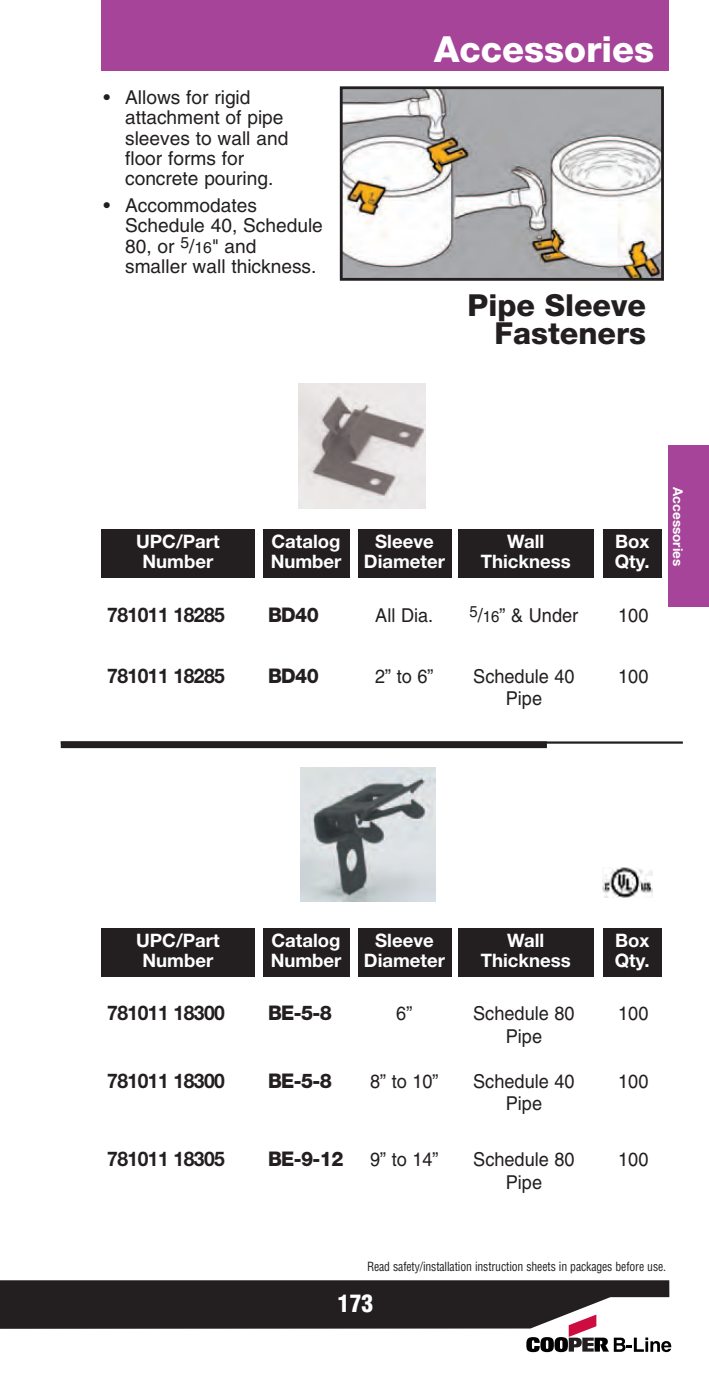
<style>
.page{position:relative;width:709px;height:1377px;background:#fff}
.page>*{position:absolute;margin:0;border:0;box-sizing:border-box;transform-origin:0 0}
.t1{font:800 36px "Helvetica Neue";color:#fff}
.t2{font:800 30.38px/28.1px "Helvetica Neue";color:#231f20;text-align:right}
.t3{font:900 condensed 23.62px "Helvetica";color:#fff}
.t4{font:700 20.25px "Helvetica Neue";letter-spacing:-.03em;color:#231f20;scale:.95 1}
.t5{font:800 20.25px "Helvetica Neue";letter-spacing:-.03em;color:#231f20;scale:.95 1}
.t6{font:19.12px/20.2px "Helvetica";color:#231f20}
.t7{font:19.12px "Helvetica";color:#231f20;scale:.95 1}
.t8{font:700 18.45px/20.2px "Helvetica Neue";color:#fff;text-align:center}
.t9{font:700 13.5px "Helvetica Neue";color:#fff}
.t10{font:condensed 12.38px "Helvetica";letter-spacing:-.01em;color:#231f20;scale:.95 1}
.s1{font-size:15.75px}
</style>
<div class="page">
<div style="left:101px;top:0;width:567px;height:71px;background:#a54499"></div>
<img style="left:344px;top:90px;width:316px;height:187px">
<div style="left:340px;top:86px;width:324px;height:195px;border:3px solid #231f20"></div>
<img style="left:299px;top:383px;width:127px;height:125px">
<div style="left:101px;top:529px;width:153px;height:49px;background:#231f20"></div>
<div style="left:458px;top:529px;width:135px;height:49px;background:#231f20"></div>
<div style="left:358px;top:529px;width:93px;height:49px;background:#231f20"></div>
<div style="left:263px;top:529px;width:86px;height:49px;background:#231f20"></div>
<div style="left:603px;top:529px;width:59px;height:49px;background:#231f20"></div>
<div style="left:101px;top:928px;width:153px;height:49px;background:#231f20"></div>
<div style="left:458px;top:928px;width:135px;height:49px;background:#231f20"></div>
<div style="left:358px;top:928px;width:93px;height:49px;background:#231f20"></div>
<div style="left:263px;top:928px;width:86px;height:49px;background:#231f20"></div>
<div style="left:603px;top:928px;width:59px;height:49px;background:#231f20"></div>
<img style="left:300px;top:767px;width:135px;height:134px">
<hr style="left:61px;top:741px;width:622px;height:3px;background:#231f20">
<div style="left:61px;top:741px;width:486px;height:7px;background:#231f20"></div>
<div style="left:668px;top:446px;width:41px;height:162px;background:#a54499"></div>
<img style="left:602px;top:867px;width:51px;height:30px">
<svg style="left:0;top:1280px;width:671px;height:72px"></svg>
<p class="t6" style="left:125px;top:89px;width:165px;text-indent:-22px">• Allows for rigid attachment of pipe sleeves to wall and floor forms for concrete pouring.</p>
<p class="t6" style="left:125px;top:197px;width:199px;text-indent:-22px">• Accommodates<br>Schedule 40, Schedule<br>80, or <sup>5</sup>/<span class="s1">16</span>" and smaller wall thickness.</p>
<h1 class="t1" style="left:434px;top:37px;width:221px">Accessories</h1>
<h2 class="t2" style="left:467px;top:294px;width:180px">Pipe Sleeve<br>Fasteners</h2>
<p class="t8" style="left:364px;top:533px;width:83px">Sleeve<br>Diameter</p>
<p class="t8" style="left:136px;top:533px;width:85px">UPC/Part<br>Number</p>
<p class="t8" style="left:481px;top:533px;width:92px">Wall<br>Thickness</p>
<p class="t8" style="left:271px;top:533px;width:72px;text-align:left">Catalog<br>Number</p>
<p class="t8" style="left:615px;top:533px;width:36px;text-align:left">Box<br>Qty.</p>
<p class="t4" style="left:107px;top:607px;width:125px">781011 18285</p>
<p class="t5" style="left:268px;top:607px;width:55px">BD40</p>
<p class="t7" style="left:375px;top:608px;width:63px">All Dia.</p>
<p class="t7" style="left:469px;top:608px;width:116px"><sup>5</sup>/<span class="s1">16</span>” &amp; Under</p>
<p class="t7" style="left:618px;top:608px;width:33px">100</p>
<p class="t4" style="left:107px;top:668px;width:125px">781011 18285</p>
<p class="t5" style="left:268px;top:668px;width:55px">BD40</p>
<p class="t7" style="left:375px;top:669px;width:63px">2” to 6”</p>
<p class="t7" style="left:473px;top:669px;width:108px">Schedule 40</p>
<p class="t7" style="left:618px;top:669px;width:33px">100</p>
<p class="t7" style="left:506px;top:691px;width:40px">Pipe</p>
<p class="t9" style="left:683px;top:487px;width:80px;rotate:90deg">Accessories</p>
<p class="t8" style="left:364px;top:932px;width:83px">Sleeve<br>Diameter</p>
<p class="t8" style="left:136px;top:932px;width:85px">UPC/Part<br>Number</p>
<p class="t8" style="left:481px;top:932px;width:92px">Wall<br>Thickness</p>
<p class="t8" style="left:271px;top:932px;width:72px;text-align:left">Catalog<br>Number</p>
<p class="t8" style="left:615px;top:932px;width:36px;text-align:left">Box<br>Qty.</p>
<p class="t4" style="left:107px;top:1006px;width:125px">781011 18300</p>
<p class="t5" style="left:268px;top:1006px;width:69px">BE-5-8</p>
<p class="t7" style="left:396px;top:1006px;width:19px">6”</p>
<p class="t7" style="left:473px;top:1006px;width:108px">Schedule 80</p>
<p class="t7" style="left:618px;top:1006px;width:33px">100</p>
<p class="t7" style="left:506px;top:1029px;width:40px">Pipe</p>
<p class="t4" style="left:107px;top:1073px;width:125px">781011 18300</p>
<p class="t5" style="left:268px;top:1073px;width:69px">BE-5-8</p>
<p class="t7" style="left:370px;top:1074px;width:74px">8” to 10”</p>
<p class="t7" style="left:473px;top:1074px;width:108px">Schedule 40</p>
<p class="t7" style="left:618px;top:1074px;width:33px">100</p>
<p class="t7" style="left:506px;top:1096px;width:40px">Pipe</p>
<p class="t4" style="left:107px;top:1152px;width:125px">781011 18305</p>
<p class="t5" style="left:268px;top:1152px;width:81px">BE-9-12</p>
<p class="t7" style="left:370px;top:1153px;width:74px">9” to 14”</p>
<p class="t7" style="left:473px;top:1153px;width:108px">Schedule 80</p>
<p class="t7" style="left:618px;top:1153px;width:33px">100</p>
<p class="t7" style="left:506px;top:1175px;width:40px">Pipe</p>
<p class="t10" style="left:367px;top:1260px;width:316px">Read safety/installation instruction sheets in packages before use.</p>
<p class="t3" style="left:338px;top:1290px;width:37px">173</p>
</div>
